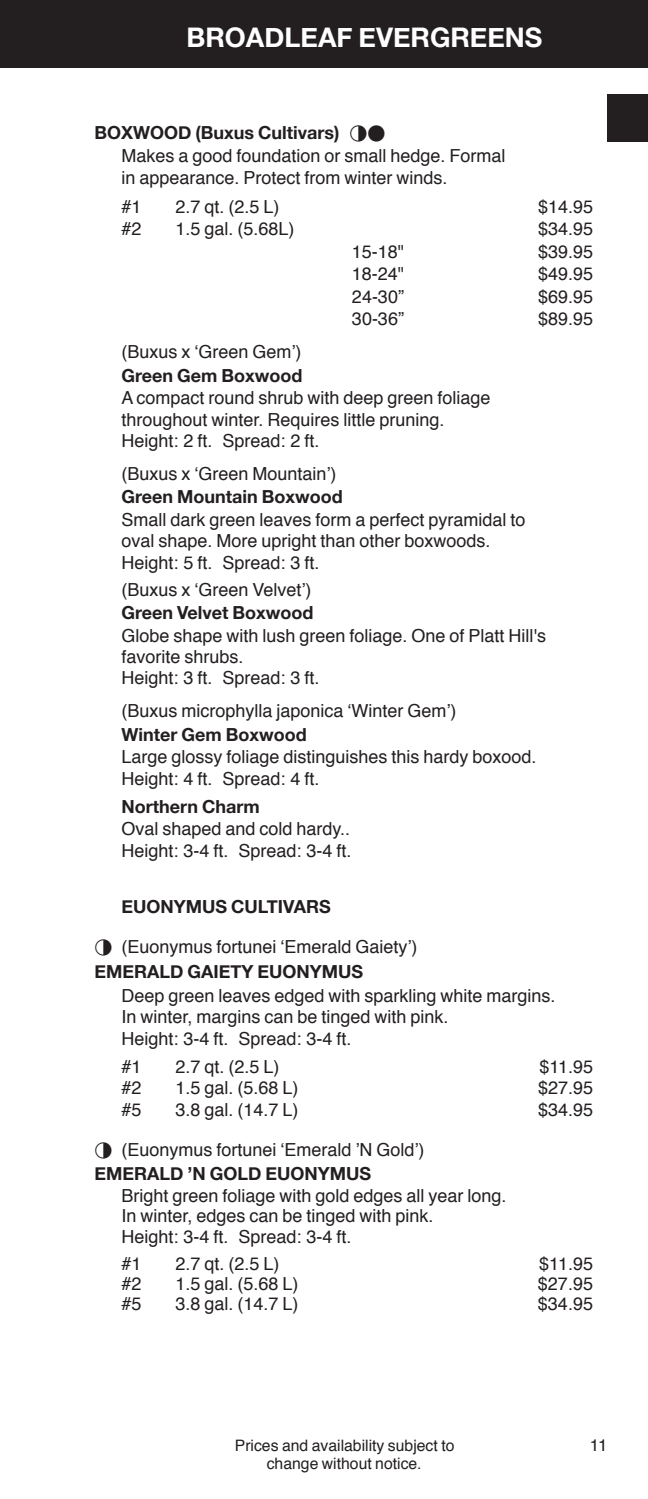
<style>
.page{position:relative;width:648px;height:1499px;background:#fff}
.page>*{position:absolute;margin:0;border:0;box-sizing:border-box;transform-origin:0 0}
.t1{font:700 27px "Helvetica Neue";color:#fff}
.t2{font:18px/21.4px "Helvetica";color:#231f20}
.t3{font:700 18px "Helvetica Neue";color:#231f20}
.t4{font:16.88px "Helvetica";color:#231f20}
.t5{font:15.75px "Helvetica";color:#231f20}
</style>
<div class="page">
<div style="left:0;top:0;width:648px;height:68px;background:#231f20"></div>
<div style="left:608px;top:94px;width:40px;height:48px;background:#231f20"></div>
<h1 class="t1" style="left:186px;top:21px;width:358px">bROADLEAF EVERGREENS</h1>
<p class="t3" style="left:94px;top:121px;width:247px">bOXWOOD (buxus Cultivars)</p>
<p class="t2" style="left:121px;top:147px;width:386px">Makes a good foundation or small hedge. Formal in appearance. Protect from winter winds.</p>
<p class="t2" style="left:121px;top:197px;width:22px">#1</p>
<p class="t2" style="left:175px;top:197px;width:106px">2.7 qt. (2.5 L)</p>
<p class="t2" style="left:538px;top:197px;width:57px">$14.95</p>
<p class="t2" style="left:121px;top:220px;width:22px">#2</p>
<p class="t2" style="left:175px;top:220px;width:121px">1.5 gal. (5.68L)</p>
<p class="t2" style="left:538px;top:220px;width:57px">$34.95</p>
<p class="t2" style="left:352px;top:242px;width:54px">15-18"</p>
<p class="t2" style="left:538px;top:242px;width:57px">$39.95</p>
<p class="t2" style="left:352px;top:265px;width:54px">18-24"</p>
<p class="t2" style="left:538px;top:265px;width:57px">$49.95</p>
<p class="t2" style="left:352px;top:287px;width:54px">24-30”</p>
<p class="t2" style="left:538px;top:287px;width:57px">$69.95</p>
<p class="t2" style="left:352px;top:310px;width:54px">30-36”</p>
<p class="t2" style="left:538px;top:310px;width:57px">$89.95</p>
<p class="t2" style="left:121px;top:342px;width:182px">(Buxus x ‘Green Gem’)</p>
<p class="t3" style="left:121px;top:364px;width:182px">Green Gem boxwood</p>
<p class="t2" style="left:121px;top:389px;width:371px">A compact round shrub with deep green foliage throughout winter. Requires little pruning.<br>Height: 2 ft. Spread: 2 ft.</p>
<p class="t2" style="left:121px;top:464px;width:217px">(Buxus x ‘Green Mountain’)</p>
<p class="t3" style="left:121px;top:486px;width:223px">Green Mountain boxwood</p>
<p class="t2" style="left:121px;top:510px;width:406px">Small dark green leaves form a perfect pyramidal to oval shape. More upright than other boxwoods.<br>Height: 5 ft. Spread: 3 ft.</p>
<p class="t2" style="left:121px;top:580px;width:192px">(Buxus x ‘Green Velvet’)</p>
<p class="t3" style="left:121px;top:601px;width:194px">Green Velvet boxwood</p>
<p class="t2" style="left:121px;top:626px;width:426px">Globe shape with lush green foliage. One of Platt Hill's favorite shrubs.<br>Height: 3 ft. Spread: 3 ft.</p>
<p class="t2" style="left:121px;top:701px;width:336px">(Buxus microphylla japonica ‘Winter Gem’)</p>
<p class="t3" style="left:121px;top:723px;width:187px">Winter Gem boxwood</p>
<p class="t2" style="left:121px;top:747px;width:417px">Large glossy foliage distinguishes this hardy boxood.<br>Height: 4 ft. Spread: 4 ft.</p>
<p class="t3" style="left:121px;top:795px;width:140px">Northern Charm</p>
<p class="t2" style="left:121px;top:819px;width:232px">Oval shaped and cold hardy..<br>Height: 3-4 ft. Spread: 3-4 ft.</p>
<p class="t3" style="left:121px;top:895px;width:211px">EUONYMUS CULTIVARS</p>
<p class="t2" style="left:121px;top:938px;width:298px">(Euonymus fortunei ‘Emerald Gaiety’)</p>
<p class="t3" style="left:94px;top:960px;width:270px">EMERALD GAIETY EUONYMUS</p>
<p class="t2" style="left:121px;top:986px;width:436px">Deep green leaves edged with sparkling white margins.<br>In winter, margins can be tinged with pink.<br>Height: 3-4 ft. Spread: 3-4 ft.</p>
<p class="t2" style="left:121px;top:1057px;width:22px">#1</p>
<p class="t2" style="left:175px;top:1057px;width:106px">2.7 qt. (2.5 L)</p>
<p class="t2" style="left:539px;top:1057px;width:55px">$11.95</p>
<p class="t2" style="left:121px;top:1078px;width:22px">#2</p>
<p class="t2" style="left:175px;top:1078px;width:125px">1.5 gal. (5.68 L)</p>
<p class="t2" style="left:538px;top:1078px;width:57px">$27.95</p>
<p class="t2" style="left:121px;top:1100px;width:22px">#5</p>
<p class="t2" style="left:175px;top:1100px;width:125px">3.8 gal. (14.7 L)</p>
<p class="t2" style="left:538px;top:1100px;width:57px">$34.95</p>
<p class="t2" style="left:121px;top:1140px;width:305px">(Euonymus fortunei ‘Emerald ’N Gold’)</p>
<p class="t3" style="left:94px;top:1162px;width:278px">EMERALD ’N GOLD EUONYMUS</p>
<p class="t2" style="left:121px;top:1187px;width:387px;line-height:20.2px">Bright green foliage with gold edges all year long.<br>In winter, edges can be tinged with pink.<br>Height: 3-4 ft. Spread: 3-4 ft.</p>
<p class="t2" style="left:121px;top:1254px;width:22px">#1</p>
<p class="t2" style="left:175px;top:1254px;width:106px">2.7 qt. (2.5 L)</p>
<p class="t2" style="left:539px;top:1254px;width:55px">$11.95</p>
<p class="t2" style="left:121px;top:1274px;width:22px">#2</p>
<p class="t2" style="left:175px;top:1274px;width:125px">1.5 gal. (5.68 L)</p>
<p class="t2" style="left:538px;top:1274px;width:57px">$27.95</p>
<p class="t2" style="left:121px;top:1294px;width:22px">#5</p>
<p class="t2" style="left:175px;top:1294px;width:125px">3.8 gal. (14.7 L)</p>
<p class="t2" style="left:538px;top:1294px;width:57px">$34.95</p>
<p class="t5" style="left:235px;top:1438px;width:221px">Prices and availability subject to</p>
<p class="t4" style="left:590px;top:1437px;width:19px">11</p>
<p class="t5" style="left:267px;top:1456px;width:156px">change without notice.</p>
</div>
